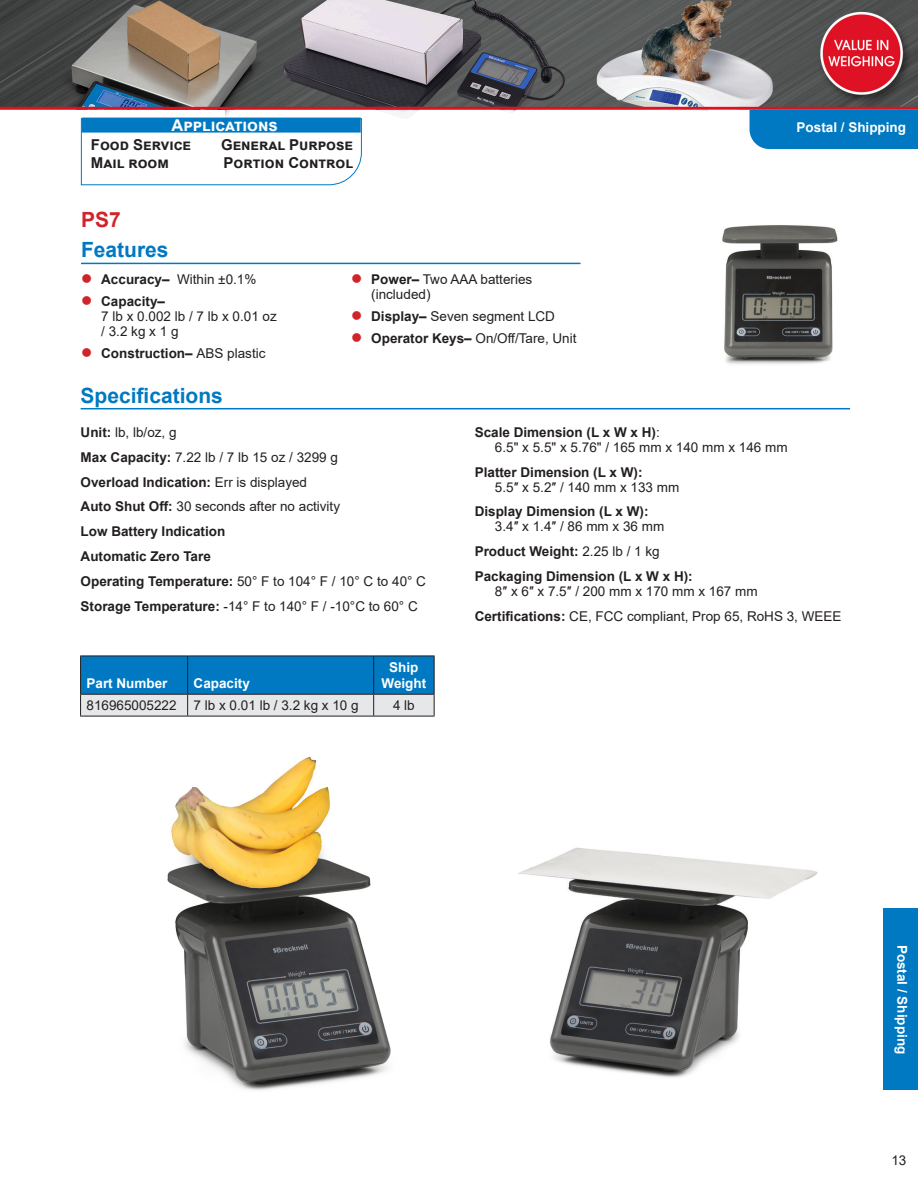
<style>
.page{position:relative;width:918px;height:1188px;background:#fff}
.page>*{position:absolute;margin:0;border:0;box-sizing:border-box;transform-origin:0 0}
.t1{font:700 21px "Arial";color:#0079c2}
.t2{font:700 21px "Arial";color:#d1232a}
.t3{font:700 16.5px "Arial";color:#fff}
.t4{font:700 15px/18px "Arial";color:#231f20}
.t5{font:700 13.5px/25px "Arial";color:#231f20}
.t6{font:13.5px/15px "Arial";color:#231f20}
.t7{font:700 13.5px/16.5px "Arial";color:#fff;text-align:center}
.s1{color:#d1232a}
.s2{font-weight:700}
.s3{font-weight:400}
</style>
<div class="page">
<div style="left:883px;top:908px;width:35px;height:182px;background:#0079c2"></div>
<svg style="left:81px;top:176px;width:271px;height:10px"></svg>
<img style="left:0;top:0;width:918px;height:176px">
<hr style="left:81px;top:263px;width:499px;height:1px;background:#0079c2">
<hr style="left:81px;top:408px;width:769px;height:1px;background:#0079c2">
<svg style="left:80px;top:656px;width:355px;height:60px;background:#509ac8"></svg>
<hr style="left:80px;top:716px;width:108px;height:1px;background:#231f20">
<hr style="left:188px;top:716px;width:186px;height:1px;background:#231f20">
<hr style="left:374px;top:716px;width:61px;height:1px;background:#231f20">
<img style="left:722px;top:225px;width:116px;height:139px">
<img style="left:518px;top:847px;width:300px;height:231px">
<img style="left:167px;top:756px;width:224px;height:334px">
<p class="t3" style="left:171px;top:114px;width:108px">Applications</p>
<p class="t4" style="left:91px;top:136px;width:102px">Food Service<br>Mail room</p>
<h1 class="t2" style="left:81px;top:205px;width:41px">PS7</h1>
<h1 class="t1" style="left:81px;top:235px;width:89px">Features</h1>
<p class="t4" style="left:221px;top:136px;width:134px">General Purpose<br>Portion Control</p>
<p class="t6" style="left:81px;top:271px;width:177px"><span class="s1">●</span> <span class="s2">Accuracy–</span> Within ±0.1%</p>
<p class="t6" style="left:101px;top:293px;width:177px;text-indent:-20px"><span class="s1">●</span> <span class="s2">Capacity–<br></span>7 lb x 0.002 lb / 7 lb x 0.01 oz / 3.2 kg x 1 g</p>
<p class="t5" style="left:81px;top:340px;width:186px"><span class="s1">●</span> Construction– <span class="s3">ABS plastic</span></p>
<p class="t6" style="left:371px;top:271px;width:163px;text-indent:-20px"><span class="s1">●</span> <span class="s2">Power–</span> Two AAA batteries (included)</p>
<p class="t6" style="left:351px;top:308px;width:206px"><span class="s1">●</span> <span class="s2">Display–</span> Seven segment LCD</p>
<p class="t6" style="left:351px;top:330px;width:227px"><span class="s1">●</span> <span class="s2">Operator Keys–</span> On/Off/Tare, Unit</p>
<p class="t7" style="left:797px;top:119px;width:111px">Postal / Shipping</p>
<h1 class="t1" style="left:81px;top:380px;width:144px">Specifications</h1>
<p class="t5" style="left:81px;top:419px;width:347px">Unit: <span class="s3">lb, lb/oz, g<br></span>Max Capacity: <span class="s3">7.22 lb / 7 lb 15 oz / 3299 g<br></span>Overload Indication: <span class="s3">Err is displayed<br></span>Auto Shut Off: <span class="s3">30 seconds after no activity<br></span>Low Battery Indication<br>Automatic Zero Tare<br>Operating Temperature: <span class="s3">50° F to 104° F / 10° C to 40° C </span>Storage Temperature: <span class="s3">-14° F to 140° F / -10°C to 60° C</span></p>
<p class="t6" style="left:495px;top:424px;width:294px;text-indent:-20px"><span class="s2">Scale Dimension (L x W x H)</span>:<br>6.5" x 5.5" x 5.76" / 165 mm x 140 mm x 146 mm</p>
<p class="t5" style="left:475px;top:459px;width:169px">Platter Dimension (L x W):</p>
<p class="t6" style="left:495px;top:479px;width:186px">5.5″ x 5.2″ / 140 mm x 133 mm</p>
<p class="t5" style="left:475px;top:499px;width:175px">Display Dimension (L x W):</p>
<p class="t5" style="left:475px;top:514px;width:220px;text-indent:20px"><span class="s3">3.4″ x 1.4″ / 86 mm x 36 mm<br></span>Product Weight: <span class="s3">2.25 lb / 1 kg<br></span>Packaging Dimension (L x W x H):</p>
<p class="t6" style="left:475px;top:579px;width:368px;line-height:25px;text-indent:20px">8″ x 6″ x 7.5″ / 200 mm x 170 mm x 167 mm<br><span class="s2">Certifications:</span> CE, FCC compliant, Prop 65, RoHS 3, WEEE</p>
<p class="t7" style="left:87px;top:675px;width:83px">Part Number</p>
<p class="t7" style="left:194px;top:675px;width:58px">Capacity</p>
<p class="t7" style="left:382px;top:659px;width:46px">Ship<br>Weight</p>
<p class="t6" style="left:87px;top:698px;width:92px">816965005222</p>
<p class="t6" style="left:194px;top:698px;width:167px">7 lb x 0.01 lb / 3.2 kg x 10 g</p>
<p class="t6" style="left:393px;top:698px;width:23px">4 lb</p>
<p class="t7" style="left:910px;top:945px;width:111px;rotate:90deg">Postal / Shipping</p>
<p class="t6" style="left:891px;top:1153px;width:17px">13</p>
</div>
